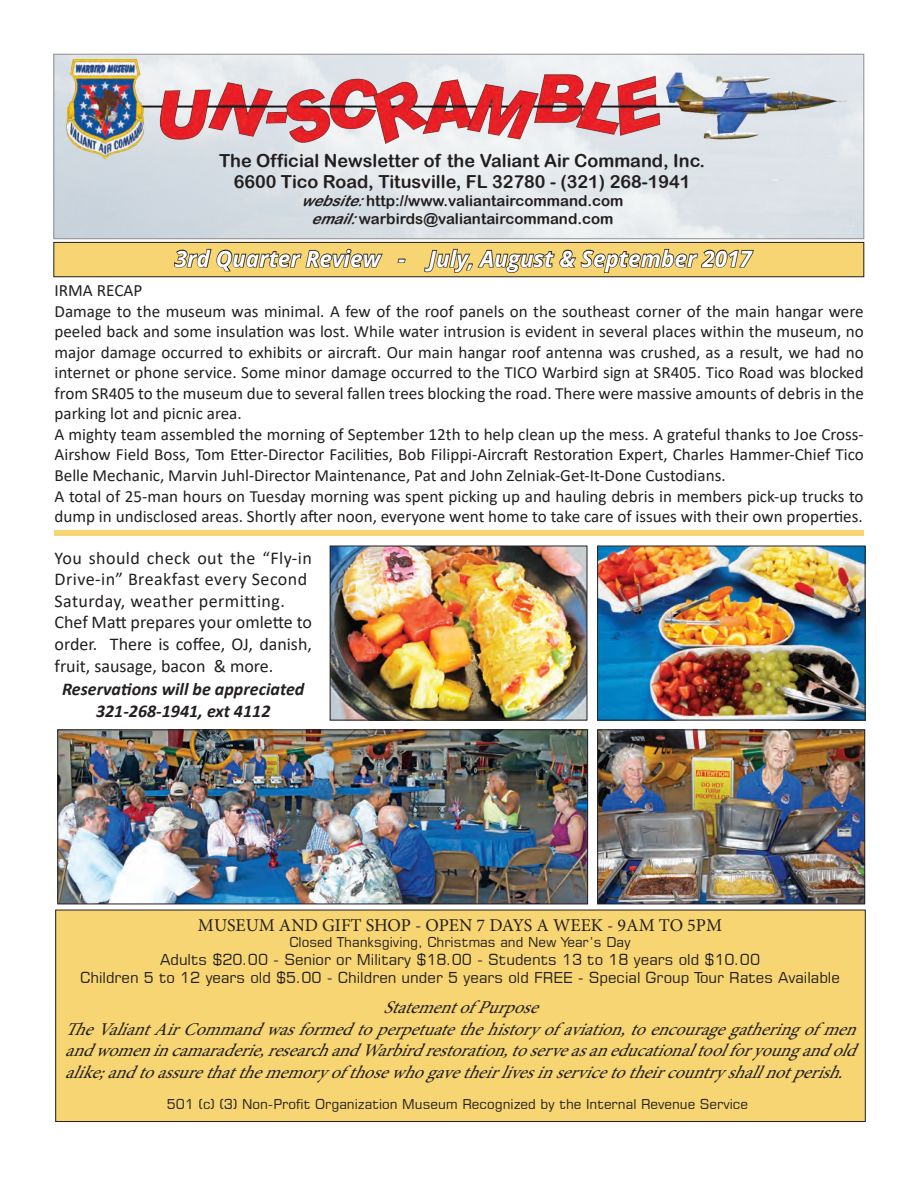
<style>
.page{position:relative;width:918px;height:1188px;background:#fff}
.page>*{position:absolute;margin:0;border:0;box-sizing:border-box;transform-origin:0 0}
.t1{font:italic 700 22.5px "Open Sans";color:#fff}
.t2{font:italic 18px/21.6px "Minion Pro";color:#231f20}
.t3{font:18px/21.6px "Calibri";letter-spacing:.01em;color:#231f20}
.t4{font:18px/21.6px "Arial Rounded MT Bold";color:#231f20;text-align:center}
.t5{font:italic 700 18px/21.6px "Calibri";color:#231f20;text-align:center}
.t6{font:18px "Minion Pro";color:#231f20}
.t7{font:17.25px "Calibri";color:#231f20}
.t8{font:17.1px/20.5px "Calibri";color:#231f20}
.t9{font:15px/18px "Square 721 BT";color:#231f20;text-align:center}
.t10{font:15px/18px "Arial Rounded MT Bold";color:#231f20;text-align:center}
.t11{font:13.5px "Square 721 BT";color:#231f20}
.s1{font-style:italic}
</style>
<div class="page">
<img style="left:63px;top:59px;width:792px;height:106px">
<div style="left:54px;top:242px;width:810px;height:35px;background:#f6d572"></div>
<div style="left:54px;top:242px;width:810px;height:35px;border:1px solid #231f20"></div>
<svg style="left:174px;top:248px;width:209px;height:24px"></svg>
<svg style="left:397px;top:258px;width:9px;height:5px"></svg>
<svg style="left:424px;top:215px;width:331px;height:58px"></svg>
<div style="left:56px;top:910px;width:809px;height:212px;background:#f6d572"></div>
<div style="left:56px;top:910px;width:810px;height:212px;border:1px solid #231f20"></div>
<img style="left:59px;top:731px;width:527px;height:171px">
<div style="left:57px;top:729px;width:531px;height:175px;border:1px solid #231f20"></div>
<img style="left:599px;top:731px;width:264px;height:171px">
<div style="left:597px;top:729px;width:268px;height:175px;border:1px solid #231f20"></div>
<img style="left:332px;top:548px;width:253px;height:170px">
<div style="left:330px;top:546px;width:257px;height:174px;border:1px solid #231f20"></div>
<img style="left:599px;top:548px;width:265px;height:170px">
<div style="left:597px;top:546px;width:269px;height:174px;border:1px solid #231f20"></div>
<div style="left:54px;top:530px;width:810px;height:6px;background:#f6d572"></div>
<p class="t4" style="left:219px;top:149px;width:487px">The Official Newsletter of the Valiant Air Command, Inc.<br>6600 Tico Road, Titusville, FL 32780 - (321) 268-1941</p>
<p class="t10" style="left:301px;top:192px;width:324px"><span class="s1">website:</span>http://www.valiantaircommand.com <span class="s1">email:</span>warbirds@valiantaircommand.com</p>
<p class="t1" style="left:175px;top:243px;width:579px">3rd Quarter Review - July, August &amp; September 2017</p>
<p class="t7" style="left:55px;top:279px;width:90px">IRMA RECAP</p>
<p class="t8" style="left:55px;top:300px;width:811px">Damage to the museum was minimal. A few of the roof panels on the southeast corner of the main hangar were peeled back and some insulation was lost. While water intrusion is evident in several places within the museum, no major damage occurred to exhibits or aircraft. Our main hangar roof antenna was crushed, as a result, we had no internet or phone service. Some minor damage occurred to the TICO Warbird sign at SR405. Tico Road was blocked from SR405 to the museum due to several fallen trees blocking the road. There were massive amounts of debris in the parking lot and picnic area.<br>A mighty team assembled the morning of September 12th to help clean up the mess. A grateful thanks to Joe Cross-Airshow Field Boss, Tom Etter-Director Facilities, Bob Filippi-Aircraft Restoration Expert, Charles Hammer-Chief Tico Belle Mechanic, Marvin Juhl-Director Maintenance, Pat and John Zelniak-Get-It-Done Custodians.<br>A total of 25-man hours on Tuesday morning was spent picking up and hauling debris in members pick-up trucks to dump in undisclosed areas. Shortly after noon, everyone went home to take care of issues with their own properties.</p>
<p class="t3" style="left:55px;top:546px;width:259px">You should check out the “Fly-in<br>Drive-in” Breakfast every Second<br>Saturday, weather permitting.<br>Chef Matt prepares your omlette to order. There is coffee, OJ, danish, fruit, sausage, bacon &amp; more.</p>
<p class="t5" style="left:62px;top:678px;width:244px">Reservations will be appreciated<br>321-268-1941, ext 4112</p>
<p class="t6" style="left:198px;top:913px;width:526px">MUSEUM AND GIFT SHOP - OPEN 7 DAYS A WEEK - 9AM TO 5PM</p>
<p class="t11" style="left:289px;top:934px;width:343px">Closed Thanksgiving, Christmas and New Year’s Day</p>
<p class="t9" style="left:80px;top:950px;width:761px">Adults $20.00 - Senior or Military $18.00 - Students 13 to 18 years old $10.00<br>Children 5 to 12 years old $5.00 - Children under 5 years old FREE - Special Group Tour Rates Available</p>
<p class="t2" style="left:65px;top:997px;width:803px;text-indent:318px">StatementofPurpose TheValiantAirCommandwasformedtoperpetuatethehistoryofaviation,toencouragegatheringofmen andwomenincamaraderie,researchandWarbirdrestoration,toserveasaneducationaltoolforyoungandold alike;andtoassurethatthememoryofthosewhogavetheirlivesinservicetotheircountryshallnotperish.</p>
<p class="t11" style="left:167px;top:1095px;width:583px">501 (c) (3) Non-Profit Organization Museum Recognized by the Internal Revenue Service</p>
</div>
